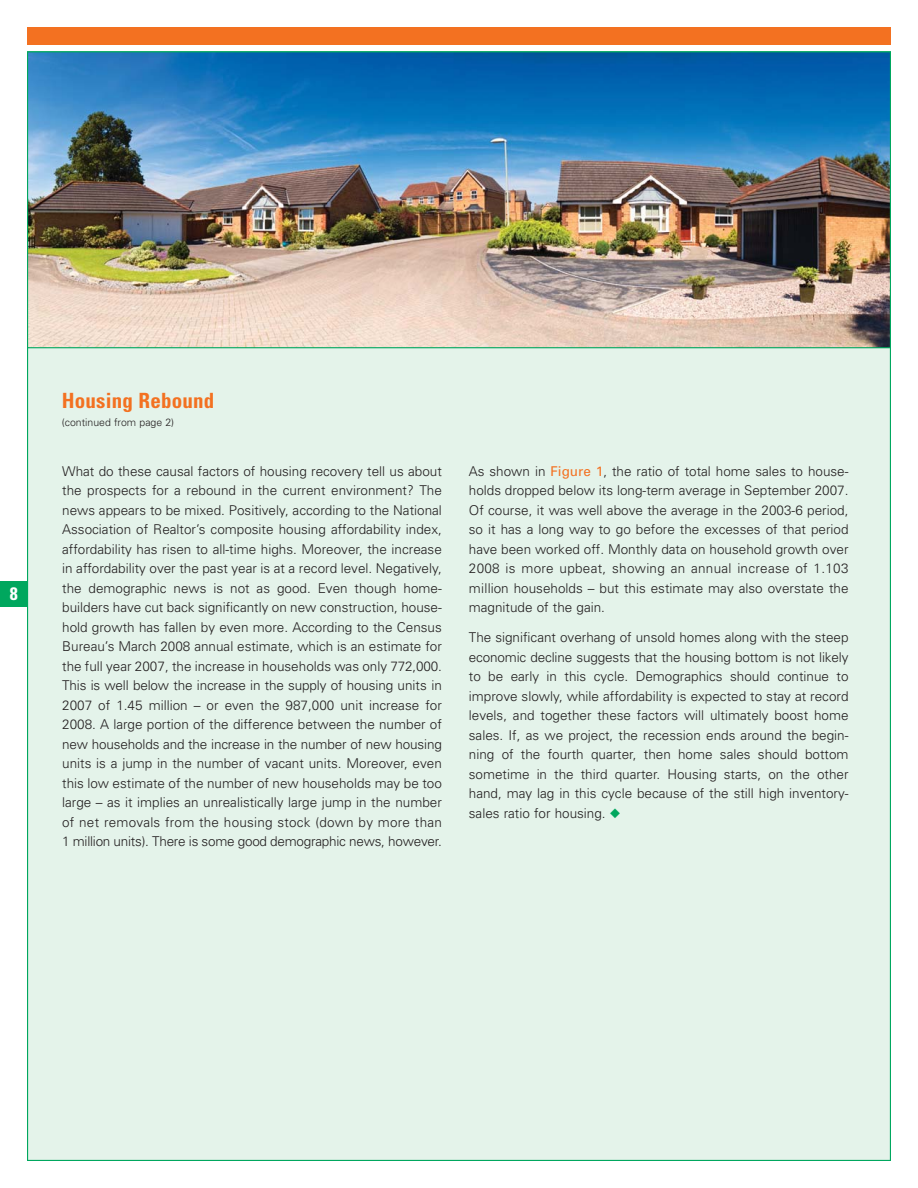
<style>
.page{position:relative;width:918px;height:1188px;background:#fff}
.page>*{position:absolute;margin:0;border:0;box-sizing:border-box;transform-origin:0 0}
.t1{font:700 condensed 21px "Univers";letter-spacing:.01em;color:#f37121}
.t2{font:700 condensed 18px "Univers";color:#fff}
.t3{font:300 13.5px/19.5px "Univers";color:#231f20;text-align:justify}
.t4{font:300 10.5px "Univers";color:#231f20}
.s1{font-weight:400;color:#f37121}
.s2{color:#00a75e}
</style>
<div class="page">
<div style="left:0;top:581px;width:28px;height:26px;background:#00a75e"></div>
<div style="left:28px;top:52px;width:862px;height:1108px;background:#e4f3ea"></div>
<img style="left:29px;top:53px;width:860px;height:293px">
<div style="left:27px;top:27px;width:864px;height:18px;background:#f37121"></div>
<p class="t2" style="left:10px;top:587px;width:9px">8</p>
<p class="t1" style="left:62px;top:393px;width:154px">Housing Rebound</p>
<p class="t4" style="left:62px;top:419px;width:114px">(continued from page 2)</p>
<p class="t3" style="left:62px;top:462px;width:381px">What do these causal factors of housing recovery tell us about the prospects for a rebound in the current environment? The news appears to be mixed. Positively, according to the National Association of Realtor’s composite housing affordability index, affordability has risen to all-time highs. Moreover, the increase in affordability over the past year is at a record level. Negatively, the demographic news is not as good. Even though home&shy;builders have cut back significantly on new construction, house&shy;hold growth has fallen by even more. According to the Census Bureau’s March 2008 annual estimate, which is an estimate for the full year 2007, the increase in households was only 772,000.<br>This is well below the increase in the supply of housing units in 2007 of 1.45 million – or even the 987,000 unit increase for 2008. A large portion of the difference between the number of new households and the increase in the number of new housing units is a jump in the number of vacant units. Moreover, even this low estimate of the number of new households may be too large – as it implies an unrealistically large jump in the number of net removals from the housing stock (down by more than 1 million units). There is some good demographic news, however.</p>
<p class="t3" style="left:469px;top:462px;width:381px">As shown in <span class="s1">Figure 1</span>, the ratio of total home sales to house&shy;holds dropped below its long-term average in September 2007.<br>Of course, it was well above the average in the 2003-6 period, so it has a long way to go before the excesses of that period have been worked off. Monthly data on household growth over 2008 is more upbeat, showing an annual increase of 1.103 million households – but this estimate may also overstate the magnitude of the gain.</p>
<p class="t3" style="left:469px;top:629px;width:381px">The significant overhang of unsold homes along with the steep economic decline suggests that the housing bottom is not likely to be early in this cycle. Demographics should continue to improve slowly, while affordability is expected to stay at record levels, and together these factors will ultimately boost home sales. If, as we project, the recession ends around the begin&shy;ning of the fourth quarter, then home sales should bottom sometime in the third quarter. Housing starts, on the other hand, may lag in this cycle because of the still high inventory&shy;sales ratio for housing. <span class="s2">◆</span></p>
</div>
